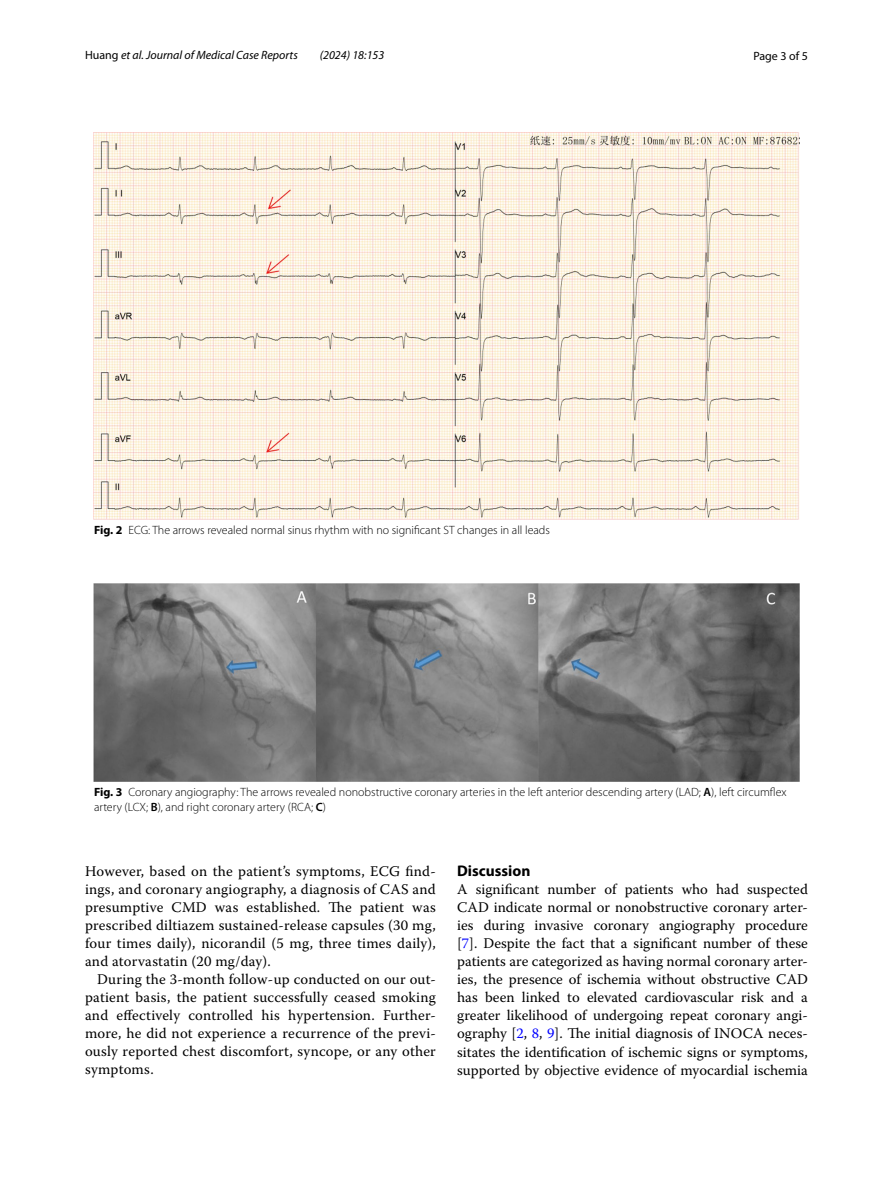
<style>
.page{position:relative;width:893px;height:1187px;background:#fff}
.page>*{position:absolute;margin:0;border:0;box-sizing:border-box;transform-origin:0 0}
.t1{font:700 15.45px "Myriad Pro";color:#000}
.t2{font:14.7px/18px "Warnock Pro";letter-spacing:.015em;color:#000;text-align:justify}
.t3{font:300 12px/15px "Myriad Pro";color:#000}
.t4{font:italic 12px "Myriad Pro";color:#000}
.t5{font:12px "Myriad Pro";color:#000}
.s1{font-style:normal}
.s2{font-weight:700}
.s3{font-weight:600}
.s4{color:#00f}
</style>
<div class="page">
<img style="left:94px;top:133px;width:705px;height:386px">
<img style="left:94px;top:583px;width:705px;height:198px">
<p class="t4" style="left:85px;top:48px;width:214px"><span class="s1">Huang</span> et al. Journal of Medical Case Reports</p>
<p class="t4" style="left:320px;top:48px;width:66px">(2024) 18:153</p>
<p class="t5" style="left:753px;top:48px;width:56px">Page 3 of 5</p>
<p class="t3" style="left:94px;top:523px;width:457px"><span class="s2">Fig. 2</span> ECG: The arrows revealed normal sinus rhythm with no significant ST changes in all leads</p>
<p class="t3" style="left:94px;top:785px;width:694px"><span class="s2">Fig. 3</span> Coronary angiography: The arrows revealed nonobstructive coronary arteries in the left anterior descending artery (LAD; <span class="s3">A</span>), left circumflex artery (LCX; <span class="s3">B</span>), and right coronary artery (RCA; <span class="s3">C</span>)</p>
<p class="t2" style="left:85px;top:861px;width:352px">However, based on the patient’s symptoms, ECG find&shy;ings, and coronary angiography, a diagnosis of CAS and presumptive CMD was established. The patient was prescribed diltiazem sustained-release capsules (30 mg, four times daily), nicorandil (5 mg, three times daily), and atorvastatin (20 mg/day).</p>
<p class="t2" style="left:85px;top:969px;width:352px;text-indent:12px">During the 3-month follow-up conducted on our out&shy;patient basis, the patient successfully ceased smoking and effectively controlled his hypertension. Further&shy;more, he did not experience a recurrence of the previ&shy;ously reported chest discomfort, syncope, or any other symptoms.</p>
<p class="t1" style="left:457px;top:861px;width:75px">Discussion</p>
<p class="t2" style="left:457px;top:880px;width:352px">A significant number of patients who had suspected CAD indicate normal or nonobstructive coronary arter&shy;ies during invasive coronary angiography procedure [<span class="s4">7</span>]. Despite the fact that a significant number of these patients are categorized as having normal coronary arter&shy;ies, the presence of ischemia without obstructive CAD has been linked to elevated cardiovascular risk and a greater likelihood of undergoing repeat coronary angi&shy;ography [<span class="s4">2</span>, <span class="s4">8</span>, <span class="s4">9</span>]. The initial diagnosis of INOCA neces&shy;sitates the identification of ischemic signs or symptoms, supported by objective evidence of myocardial ischemia</p>
</div>
